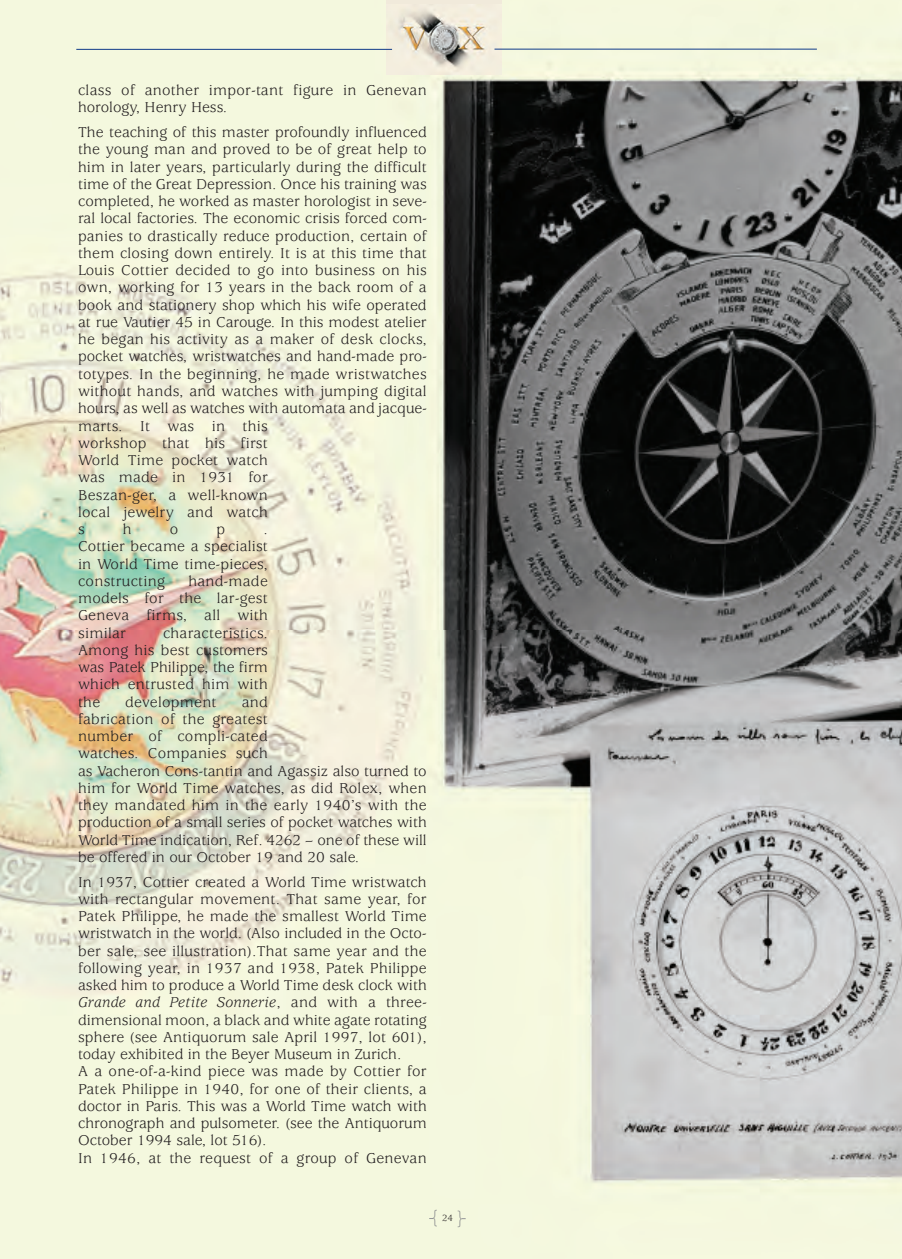
<style>
.page{position:relative;width:902px;height:1259px;background:#fff}
.page>*{position:absolute;margin:0;border:0;box-sizing:border-box;transform-origin:0 0}
.t1{font:100 18px "Helvetica Neue";color:#808285}
.t2{font:15.75px/17.2px "Usherwood";letter-spacing:.005em;color:#231f20}
.t3{font:9.9px "Usherwood";color:#231f20}
.s1{font-style:italic}
.s2{font-family:"Helvetica Neue";font-weight:100;font-size:18px;color:#808285}
</style>
<div class="page">
<img style="left:0;top:0;width:901px;height:1259px">
<div style="left:386px;top:0;width:115px;height:74px;background:#f1eadb"></div>
<img style="left:386px;top:11px;width:115px;height:57px">
<hr style="left:494px;top:49px;width:322px;height:1px;background:#103b8a">
<hr style="left:76px;top:49px;width:316px;height:1px;background:#103b8a">
<p class="t2" style="left:78px;top:83px;width:350px">class of another impor-tant figure in Genevan horology, Henry Hess.</p>
<p class="t2" style="left:78px;top:125px;width:350px">The teaching of this master profoundly influenced the young man and proved to be of great help to him in later years, particularly during the difficult time of the Great Depression. Once his training was completed, he worked as master horologist in seve&shy;ral local factories. The economic crisis forced com&shy;panies to drastically reduce production, certain of them closing down entirely. It is at this time that Louis Cottier decided to go into business on his own, working for 13 years in the back room of a book and stationery shop which his wife operated at rue Vautier 45 in Carouge. In this modest atelier he began his activity as a maker of desk clocks, pocket watches, wristwatches and hand-made pro&shy;totypes. In the beginning, he made wristwatches without hands, and watches with jumping digital hours, as well as watches with automata and jacque&shy;marts. It was in this<br>workshop that his first<br>World Time pocket watch<br>was made in 1931 for<br>Beszan-ger, a well-known<br>local jewelry and watch<br>s</p>
<p class="t2" style="left:123px;top:522px;width:10px">h</p>
<p class="t2" style="left:170px;top:522px;width:10px">o</p>
<p class="t2" style="left:216px;top:522px;width:10px">p</p>
<p class="t2" style="left:78px;top:522px;width:191px;text-align:justify;text-indent:185px">.<br>Cottier became a specialist in World Time time-pieces, constructing</p>
<p class="t2" style="left:78px;top:574px;width:191px;text-align:justify;text-indent:110px">hand-made models for the lar-gest Geneva firms, all with similar</p>
<p class="t2" style="left:78px;top:625px;width:191px;text-align:justify;text-indent:85px">characteristics.<br>Among his best customers was Patek Philippe, the firm which entrusted him with the</p>
<p class="t2" style="left:78px;top:694px;width:350px;text-indent:163px">and<br>fabrication of the greatest<br>number of compli-cated<br>watches. Companies such<br>as Vacheron Cons-tantin and Agassiz also turned to him for World Time watches, as did Rolex, when they mandated him in the early 1940’s with the production of a small series of pocket watches with World Time indication, Ref. 4262 – one of these will be offered in our October 19 and 20 sale.</p>
<p class="t2" style="left:78px;top:874px;width:350px">In 1937, Cottier created a World Time wristwatch with rectangular movement. That same year, for Patek Philippe, he made the smallest World Time wristwatch in the world. (Also included in the Octo&shy;ber sale, see illustration).That same year and the following year, in 1937 and 1938, Patek Philippe asked him to produce a World Time desk clock with <span class="s1">Grande and Petite Sonnerie</span>, and with a three&shy;dimensional moon, a black and white agate rotating sphere (see Antiquorum sale April 1997, lot 601), today exhibited in the Beyer Museum in Zurich.<br>A a one-of-a-kind piece was made by Cottier for Patek Philippe in 1940, for one of their clients, a doctor in Paris. This was a World Time watch with chronograph and pulsometer. (see the Antiquorum October 1994 sale, lot 516).<br>In 1946, at the request of a group of Genevan</p>
<p class="t2" style="left:125px;top:694px;width:93px">development</p>
<p class="t3" style="left:431px;top:1214px;width:23px"><span class="s2">{</span> 24</p>
<p class="t1" style="left:463px;top:1226px;width:7px;rotate:-180deg">{</p>
</div>
